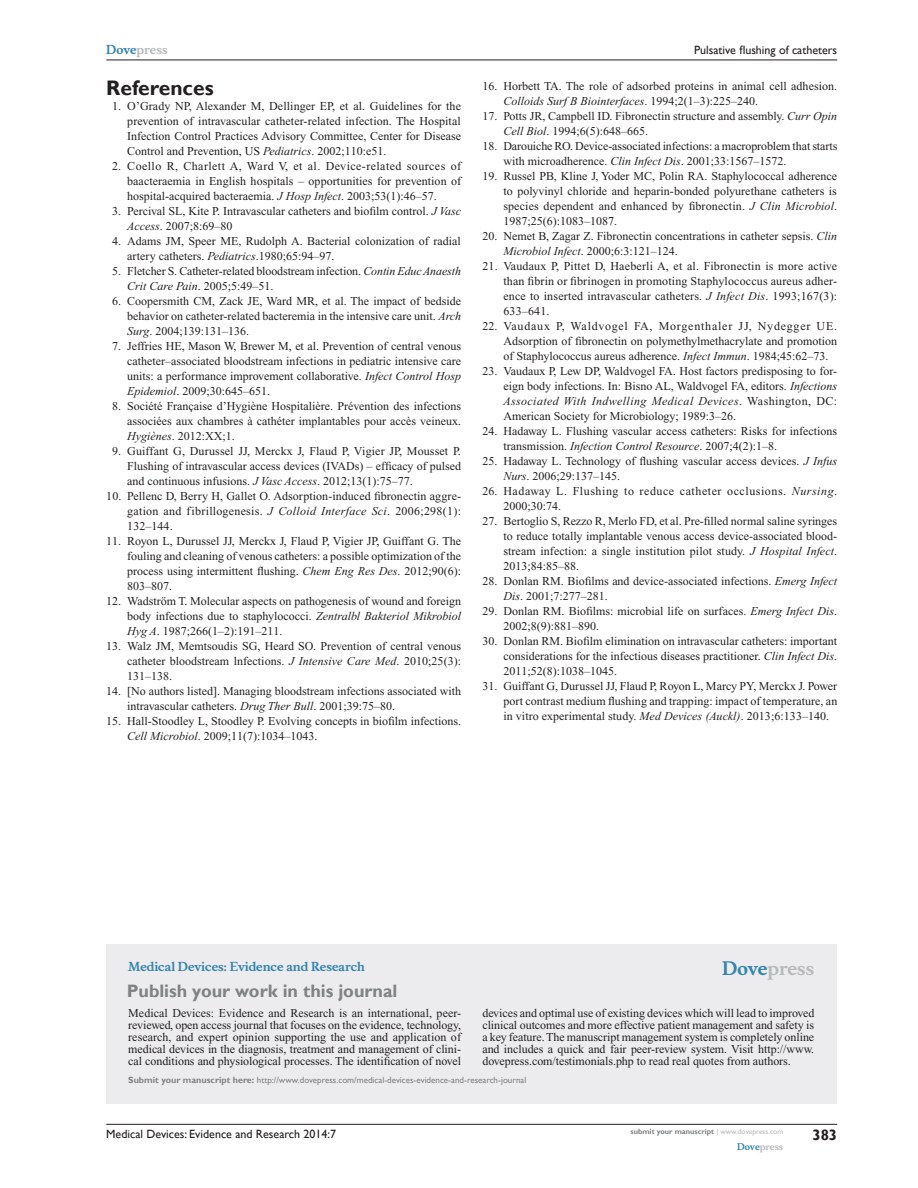
<style>
.page{position:relative;width:918px;height:1188px;background:#fff}
.page>*{position:absolute;margin:0;border:0;box-sizing:border-box;transform-origin:0 0}
.RefH{font:700 21px "Gill Sans";color:#231f20}
.PromBx-H1{font:700 18px "Gill Sans";color:#808285}
.PromBx-Brand{font:700 18px "Musee";color:#b8b9bc}
.t1{font:700 15px "Gill Sans";color:#231f20}
.RefNL2{font:12px/15px "Times New Roman";color:#231f20;text-align:justify}
.PromBx-Tx{font:12px/12px "Times New Roman";letter-spacing:-.005em;color:#231f20;text-align:justify}
.t2{font:12px "Gill Sans";color:#231f20}
.RefNL2-2{font:12px/15px "Times New Roman";letter-spacing:.045em;color:#231f20}
.PromBx-JrnlName{font:700 12px "Musee";color:#3485ae}
.t3{font:700 12px "Musee";color:#b8b9bc}
.PromBx-SubmitMssWebA{font:9px "Gill Sans";color:#808285}
.t4{font:700 9px "Musee";color:#b8b9bc}
.t5{font:700 7.5px "Gill Sans";color:#808285}
.s1{color:#3485ae}
.s2{font-style:italic}
.s3{font-weight:700}
.s4{font-weight:400;color:#b8b9bc}
</style>
<div class="page">
<div style="left:106px;top:944px;width:731px;height:159px;background:#ececee"></div>
<hr style="left:106px;top:1124px;width:731px;height:1px;background:#231f20">
<hr style="left:106px;top:60px;width:731px;height:1px;background:#231f20">
<p class="t3" style="left:106px;top:43px;width:63px"><span class="s1">Dove</span>press</p>
<p class="RefH" style="left:106px;top:76px;width:109px">References</p>
<p class="RefNL2" style="left:127px;top:99px;width:335px;text-indent:-15px">1. O’Grady NP, Alexander M, Dellinger EP, et al. Guidelines for the prevention of intravascular catheter-related infection. The Hospital Infection Control Practices Advisory Committee, Center for Disease Control and Prevention, US <span class="s2">Pediatrics</span>. 2002;110:e51.</p>
<p class="RefNL2" style="left:127px;top:159px;width:335px;text-indent:-15px">2. Coello R, Charlett A, Ward V, et al. Device-related sources of baacteraemia in English hospitals – opportunities for prevention of hospital-acquired bacteraemia. <span class="s2">J Hosp Infect</span>. 2003;53(1):46–57.</p>
<p class="RefNL2" style="left:127px;top:204px;width:335px;text-indent:-15px">3. Percival SL, Kite P. Intravascular catheters and biofilm control. <span class="s2">J Vasc<br>Access</span>. 2007;8:69–80</p>
<p class="RefNL2" style="left:127px;top:234px;width:335px;text-indent:-15px">4. Adams JM, Speer ME, Rudolph A. Bacterial colonization of radial artery catheters. <span class="s2">Pediatrics</span>.1980;65:94–97.</p>
<p class="RefNL2" style="left:127px;top:264px;width:335px;text-indent:-15px">5. Fletcher S. Catheter-related bloodstream infection. <span class="s2">Contin Educ Anaesth<br>Crit Care Pain</span>. 2005;5:49–51.</p>
<p class="RefNL2" style="left:127px;top:294px;width:335px;text-indent:-15px">6. Coopersmith CM, Zack JE, Ward MR, et al. The impact of bedside behavior on catheter-related bacteremia in the intensive care unit. <span class="s2">Arch Surg</span>. 2004;139:131–136.</p>
<p class="RefNL2" style="left:127px;top:339px;width:335px;text-indent:-15px">7. Jeffries HE, Mason W, Brewer M, et al. Prevention of central venous catheter–associated bloodstream infections in pediatric intensive care units: a performance improvement collaborative. <span class="s2">Infect Control Hosp Epidemiol</span>. 2009;30:645–651.</p>
<p class="RefNL2" style="left:127px;top:399px;width:335px;text-indent:-15px">8. Société Française d’Hygiène Hospitalière. Prévention des infections associées aux chambres à cathéter implantables pour accès veineux.<br><span class="s2">Hygiènes</span>. 2012:XX;1.</p>
<p class="RefNL2" style="left:127px;top:444px;width:335px;text-indent:-15px">9. Guiffant G, Durussel JJ, Merckx J, Flaud P, Vigier JP, Mousset P.<br>Flushing of intravascular access devices (IVADs) – efficacy of pulsed and continuous infusions. <span class="s2">J Vasc Access</span>. 2012;13(1):75–77.</p>
<p class="RefNL2" style="left:127px;top:489px;width:335px;text-indent:-21px">10. Pellenc D, Berry H, Gallet O. Adsorption-induced fibronectin aggre&shy;gation and fibrillogenesis. <span class="s2">J Colloid Interface Sci</span>. 2006;298(1):<br>132–144.</p>
<p class="RefNL2" style="left:127px;top:534px;width:335px;text-indent:-21px">11. Royon L, Durussel JJ, Merckx J, Flaud P, Vigier JP, Guiffant G. The fouling and cleaning of venous catheters: a possible optimization of the process using intermittent flushing. <span class="s2">Chem Eng Res Des</span>. 2012;90(6):<br>803–807.</p>
<p class="RefNL2" style="left:127px;top:594px;width:335px;text-indent:-21px">12. Wadström T. Molecular aspects on pathogenesis of wound and foreign body infections due to staphylococci. <span class="s2">Zentralbl Bakteriol Mikrobiol Hyg A</span>. 1987;266(1–2):191–211.</p>
<p class="RefNL2" style="left:127px;top:639px;width:335px;text-indent:-21px">13. Walz JM, Memtsoudis SG, Heard SO. Prevention of central venous catheter bloodstream lnfections. <span class="s2">J Intensive Care Med</span>. 2010;25(3):<br>131–138.</p>
<p class="RefNL2" style="left:127px;top:684px;width:335px;text-indent:-21px">14. [No authors listed]. Managing bloodstream infections associated with intravascular catheters. <span class="s2">Drug Ther Bull</span>. 2001;39:75–80.</p>
<p class="RefNL2" style="left:127px;top:714px;width:335px;text-indent:-21px">15. Hall-Stoodley L, Stoodley P. Evolving concepts in biofilm infections.<br><span class="s2">Cell Microbiol</span>. 2009;11(7):1034–1043.</p>
<p class="t2" style="left:694px;top:43px;width:145px">Pulsative flushing of catheters</p>
<p class="RefNL2" style="left:503px;top:79px;width:335px;text-indent:-21px">16. Horbett TA. The role of adsorbed proteins in animal cell adhesion.<br><span class="s2">Colloids Surf B Biointerfaces</span>. 1994;2(1–3):225–240.</p>
<p class="RefNL2" style="left:503px;top:109px;width:335px;text-indent:-21px">17. Potts JR, Campbell ID. Fibronectin structure and assembly. <span class="s2">Curr Opin<br>Cell Biol</span>. 1994;6(5):648–665.</p>
<p class="RefNL2" style="left:503px;top:139px;width:336px;text-indent:-21px">18. Darouiche RO. Device-associated infections: a macroproblem that starts with microadherence. <span class="s2">Clin Infect Dis</span>. 2001;33:1567–1572.</p>
<p class="RefNL2" style="left:503px;top:169px;width:335px;text-indent:-21px">19. Russel PB, Kline J, Yoder MC, Polin RA. Staphylococcal adherence to polyvinyl chloride and heparin-bonded polyurethane catheters is species dependent and enhanced by fibronectin. <span class="s2">J Clin Microbiol</span>.<br>1987;25(6):1083–1087.</p>
<p class="RefNL2" style="left:503px;top:229px;width:335px;text-indent:-21px">20. Nemet B, Zagar Z. Fibronectin concentrations in catheter sepsis. <span class="s2">Clin<br>Microbiol Infect</span>. 2000;6:3:121–124.</p>
<p class="RefNL2" style="left:503px;top:259px;width:335px;text-indent:-21px">21. Vaudaux P, Pittet D, Haeberli A, et al. Fibronectin is more active than fibrin or fibrinogen in promoting Staphylococcus aureus adher&shy;ence to inserted intravascular catheters. <span class="s2">J Infect Dis</span>. 1993;167(3):<br>633–641.</p>
<p class="RefNL2" style="left:503px;top:319px;width:335px;text-indent:-21px">22. Vaudaux P, Waldvogel FA, Morgenthaler JJ, Nydegger UE.<br>Adsorption of fibronectin on polymethylmethacrylate and promotion of Staphylococcus aureus adherence. <span class="s2">Infect Immun</span>. 1984;45:62–73.</p>
<p class="RefNL2" style="left:503px;top:364px;width:335px;text-indent:-21px">23. Vaudaux P, Lew DP, Waldvogel FA. Host factors predisposing to for&shy;eign body infections. In: Bisno AL, Waldvogel FA, editors. <span class="s2">Infections Associated With Indwelling Medical Devices</span>. Washington, DC:<br>American Society for Microbiology; 1989:3–26.</p>
<p class="RefNL2" style="left:503px;top:424px;width:335px;text-indent:-21px">24. Hadaway L. Flushing vascular access catheters: Risks for infections transmission. <span class="s2">Infection Control Resource</span>. 2007;4(2):1–8.</p>
<p class="RefNL2" style="left:503px;top:454px;width:335px;text-indent:-21px">25. Hadaway L. Technology of flushing vascular access devices. <span class="s2">J Infus<br>Nurs</span>. 2006;29:137–145.</p>
<p class="RefNL2-2" style="left:503px;top:484px;width:335px;text-indent:-21px">26. Hadaway L. Flushing to reduce catheter occlusions. <span class="s2">Nursing</span>.<br>2000;30:74.</p>
<p class="RefNL2" style="left:503px;top:514px;width:335px;text-indent:-21px">27. Bertoglio S, Rezzo R, Merlo FD, et al. Pre-filled normal saline syringes to reduce totally implantable venous access device-associated blood&shy;stream infection: a single institution pilot study. <span class="s2">J Hospital Infect</span>.<br>2013;84:85–88.</p>
<p class="RefNL2" style="left:503px;top:574px;width:335px;text-indent:-21px">28. Donlan RM. Biofilms and device-associated infections. <span class="s2">Emerg Infect<br>Dis</span>. 2001;7:277–281.</p>
<p class="RefNL2" style="left:503px;top:604px;width:335px;text-indent:-21px">29. Donlan RM. Biofilms: microbial life on surfaces. <span class="s2">Emerg Infect Dis</span>.<br>2002;8(9):881–890.</p>
<p class="RefNL2" style="left:503px;top:634px;width:335px;text-indent:-21px">30. Donlan RM. Biofilm elimination on intravascular catheters: important considerations for the infectious diseases practitioner. <span class="s2">Clin Infect Dis</span>.<br>2011;52(8):1038–1045.</p>
<p class="RefNL2" style="left:503px;top:679px;width:335px;text-indent:-21px">31. Guiffant G, Durussel JJ, Flaud P, Royon L, Marcy PY, Merckx J. Power port contrast medium flushing and trapping: impact of temperature, an in vitro experimental study. <span class="s2">Med Devices (Auckl)</span>. 2013;6:133–140.</p>
<p class="PromBx-JrnlName" style="left:128px;top:959px;width:238px">Medical Devices: Evidence and Research</p>
<p class="PromBx-H1" style="left:127px;top:980px;width:272px">Publish your work in this journal</p>
<p class="PromBx-Tx" style="left:128px;top:1007px;width:334px">Medical Devices: Evidence and Research is an international, peer&shy;reviewed, open access journal that focuses on the evidence, technology, research, and expert opinion supporting the use and application of medical devices in the diagnosis, treatment and management of clini&shy;cal conditions and physiological processes. The identification of novel</p>
<p class="PromBx-Tx" style="left:482px;top:1007px;width:334px">devices and optimal use of existing devices which will lead to improved clinical outcomes and more effective patient management and safety is a key feature. The manuscript management system is completely online and includes a quick and fair peer-review system. Visit http://www. dovepress.com/testimonials.php to read real quotes from authors.</p>
<p class="PromBx-SubmitMssWebA" style="left:128px;top:1075px;width:400px"><span class="s3">Submit your manuscript here:</span> http://www.dovepress.com/medical-devices-evidence-and-research-journal</p>
<p class="PromBx-Brand" style="left:722px;top:958px;width:94px"><span class="s1">Dove</span>press</p>
<p class="t2" style="left:106px;top:1127px;width:231px">Medical Devices: Evidence and Research 2014:7</p>
<p class="t5" style="left:631px;top:1127px;width:154px">submit your manuscript <span class="s4">| www.dovepress.com</span></p>
<p class="t4" style="left:737px;top:1141px;width:48px"><span class="s1">Dove</span>press</p>
<p class="t1" style="left:812px;top:1126px;width:26px">383</p>
</div>
